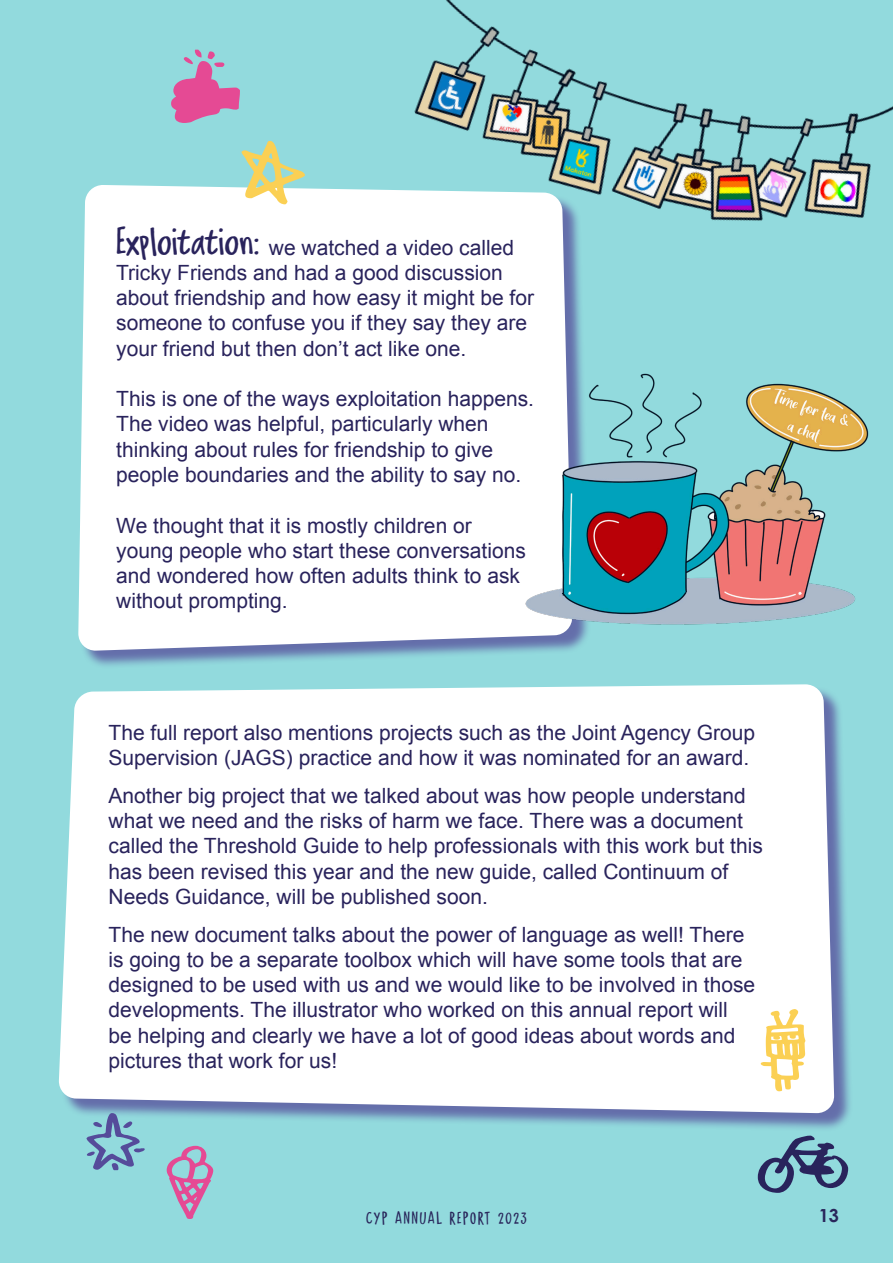
<style>
.page{position:relative;width:893px;height:1263px;background:#92dadd}
.page>*{position:absolute;margin:0;border:0;box-sizing:border-box;transform-origin:0 0}
.t1{font:120px "Delivery Note Doodles";color:#fbd054}
.t2{font:120px "Delivery Note Doodles";color:#e54a94}
.t3{font:120px "Delivery Note Doodles";color:#554b9a}
.t4{font:120px "Delivery Note Doodles";color:#29235c}
.t5{font:21px/25.2px "Arial";color:#29235c}
.t6{font:18px "Delivery Note";letter-spacing:.1em;color:#29265b}
.t7{font:700 18px "Century Gothic";color:#29265b}
.s1{font-family:"Delivery Note";font-size:42px}
</style>
<div class="page">
<div style="left:61px;top:687px;width:792px;height:444px;background:#554b9a;opacity:.75"></div>
<div style="left:58px;top:684px;width:776px;height:429px;background:#fff"></div>
<div style="left:81px;top:187px;width:510px;height:482px;background:#554b9a;opacity:.75"></div>
<div style="left:78px;top:185px;width:437px;height:466px;background:#fff"></div>
<img style="left:333px;top:0;width:560px;height:436px">
<img style="left:515px;top:307px;width:366px;height:362px">
<p class="t2" style="left:169px;top:15px;width:75px">f</p>
<p class="t1" style="left:239px;top:100px;width:70px">u</p>
<p class="t5" style="left:116px;top:235px;width:419px"><span class="s1">Exploitation:</span> we watched a video called Tricky Friends and had a good discussion about friendship and how easy it might be for someone to confuse you if they say they are your friend but then don’t act like one.</p>
<p class="t5" style="left:116px;top:386px;width:419px">This is one of the ways exploitation happens.<br>The video was helpful, particularly when thinking about rules for friendship to give people boundaries and the ability to say no.</p>
<p class="t5" style="left:116px;top:513px;width:411px">We thought that it is mostly children or young people who start these conversations and wondered how often adults think to ask without prompting.</p>
<p class="t5" style="left:108px;top:720px;width:648px">The full report also mentions projects such as the Joint Agency Group<br>Supervision (JAGS) practice and how it was nominated for an award.</p>
<p class="t5" style="left:108px;top:783px;width:656px">Another big project that we talked about was how people understand what we need and the risks of harm we face. There was a document called the Threshold Guide to help professionals with this work but this has been revised this year and the new guide, called Continuum of Needs Guidance, will be published soon.</p>
<p class="t5" style="left:108px;top:922px;width:648px">The new document talks about the power of language as well! There is going to be a separate toolbox which will have some tools that are designed to be used with us and we would like to be involved in those developments. The illustrator who worked on this annual report will be helping and clearly we have a lot of good ideas about words and pictures that work for us!</p>
<p class="t1" style="left:758px;top:980px;width:51px">y</p>
<p class="t3" style="left:84px;top:1070px;width:65px">w</p>
<p class="t2" style="left:164px;top:1111px;width:53px">h</p>
<p class="t4" style="left:755px;top:1099px;width:97px">e</p>
<p class="t6" style="left:366px;top:1208px;width:162px">CYP ANNUAL REPORT 2023</p>
<p class="t7" style="left:819px;top:1204px;width:22px">13</p>
</div>
